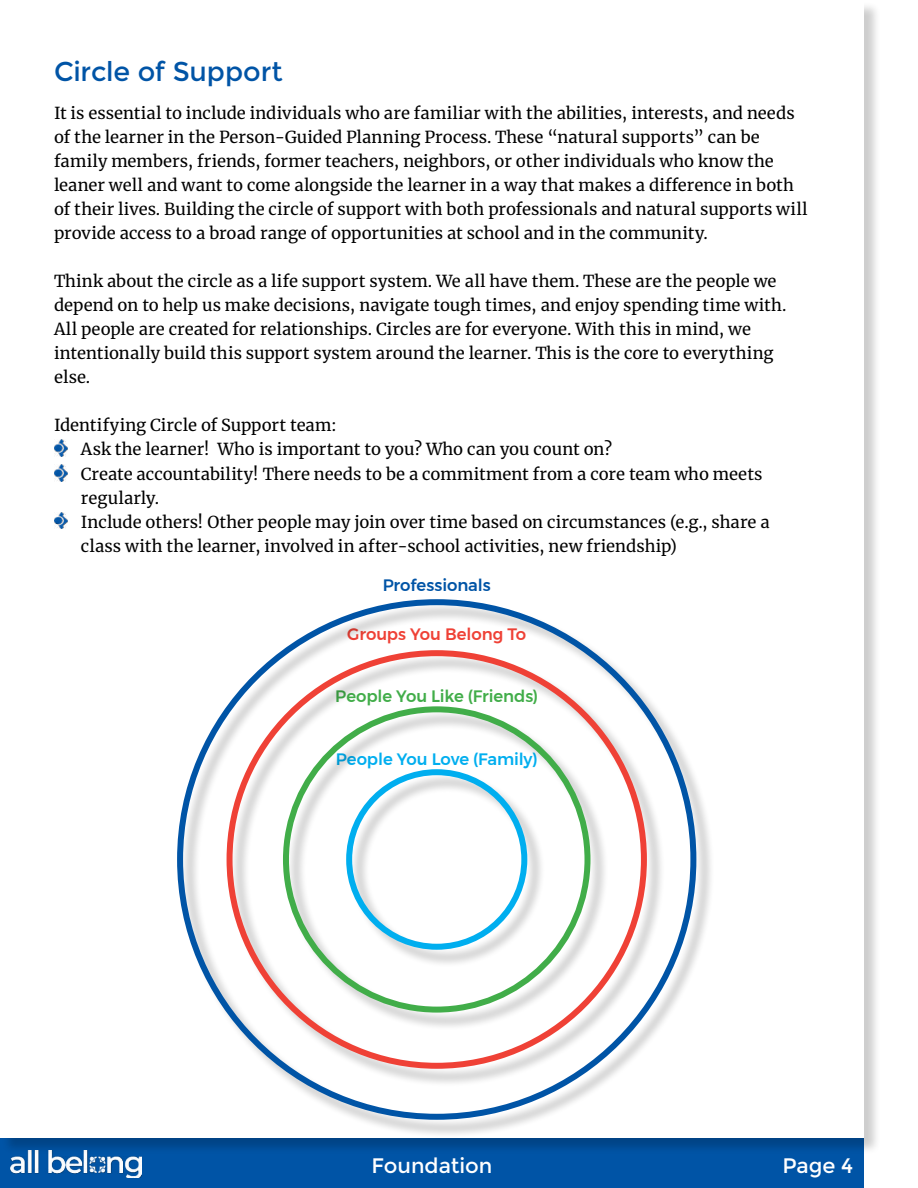
<style>
.page{position:relative;width:918px;height:1188px;background:#fff}
.page>*{position:absolute;margin:0;border:0;box-sizing:border-box;transform-origin:0 0}
.t1{font:27px "Montserrat";letter-spacing:-.005em;color:#0054a6}
.t2{font:21px "Montserrat";letter-spacing:-.005em;color:#fff}
.t3{font:16.5px/24px "Merriweather";color:#000}
.t4{font:500 16.5px "Montserrat";letter-spacing:-.005em;color:#41ad49}
.t5{font:500 16.5px "Montserrat";letter-spacing:-.005em;color:#00aeef}
.t6{font:500 16.5px "Montserrat";letter-spacing:-.005em;color:#ef4136}
.t7{font:500 16.5px "Montserrat";letter-spacing:-.005em;color:#0054a6}
</style>
<div class="page">
<div style="left:0;top:1137px;width:864px;height:51px;background:#0054a6"></div>
<img style="left:11px;top:1155px;width:130px;height:23px">
<div style="left:1px;top:1px;width:881px;height:1154px;background:#000;opacity:.2"></div>
<div style="left:0;top:0;width:864px;height:1137px;background:#fff"></div>
<img style="left:54px;top:440px;width:13px;height:17px">
<img style="left:54px;top:465px;width:13px;height:16px">
<img style="left:54px;top:512px;width:13px;height:17px">
<div style="left:180px;top:602px;width:535px;height:536px;background:#000;opacity:.25"></div>
<div style="left:346px;top:769px;width:181px;height:181px;border:6px solid #00aeef;border-radius:50%"></div>
<h1 class="t1" style="left:54px;top:56px;width:230px">Circle of Support</h1>
<p class="t3" style="left:54px;top:101px;width:755px">It is essential to include individuals who are familiar with the abilities, interests, and needs of the learner in the Person-Guided Planning Process. These “natural supports” can be family members, friends, former teachers, neighbors, or other individuals who know the leaner well and want to come alongside the learner in a way that makes a difference in both of their lives. Building the circle of support with both professionals and natural supports will provide access to a broad range of opportunities at school and in the community.</p>
<p class="t3" style="left:54px;top:269px;width:734px">Think about the circle as a life support system. We all have them. These are the people we depend on to help us make decisions, navigate tough times, and enjoy spending time with.<br>All people are created for relationships. Circles are for everyone. With this in mind, we intentionally build this support system around the learner. This is the core to everything else.</p>
<p class="t3" style="left:54px;top:413px;width:284px">Identifying Circle of Support team:</p>
<p class="t3" style="left:54px;top:437px;width:560px">• Ask the learner! Who is important to you? Who can you count on?</p>
<p class="t3" style="left:81px;top:461px;width:683px;text-indent:-27px">• Create accountability! There needs to be a commitment from a core team who meets regularly.</p>
<p class="t3" style="left:81px;top:509px;width:690px;text-indent:-27px">• Include others! Other people may join over time based on circumstances (e.g., share a class with the learner, involved in after-school activities, new friendship)</p>
<p class="t7" style="left:383px;top:572px;width:109px">Professionals</p>
<p class="t6" style="left:347px;top:621px;width:180px">Groups You Belong To</p>
<p class="t4" style="left:335px;top:683px;width:204px">People You Like (Friends)</p>
<p class="t5" style="left:336px;top:747px;width:203px">People You Love (Family)</p>
<p class="t2" style="left:372px;top:1154px;width:122px">Foundation</p>
<p class="t2" style="left:782px;top:1154px;width:72px">Page 4</p>
</div>
